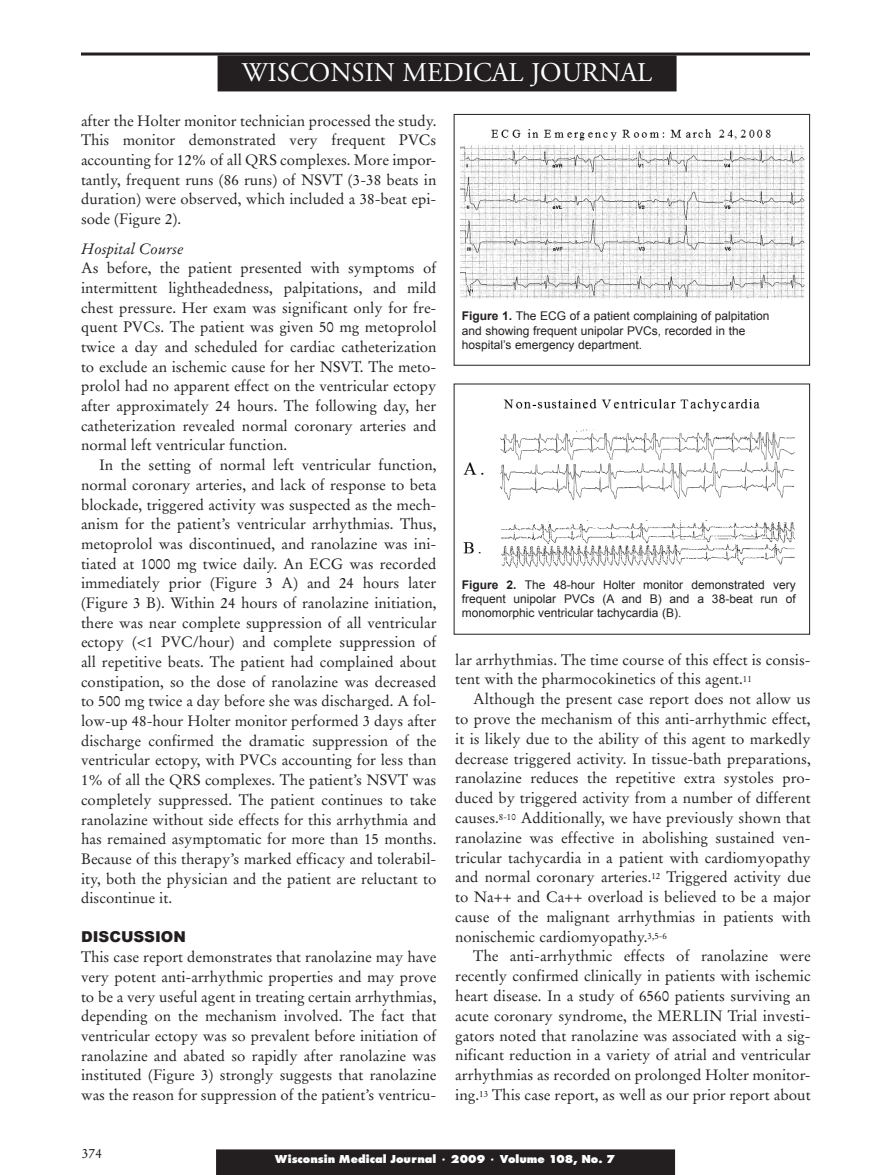
<style>
.page{position:relative;width:891px;height:1175px;background:#fff}
.page>*{position:absolute;margin:0;border:0;box-sizing:border-box;transform-origin:0 0}
.t1{font:27px "Adobe Garamond";color:#fff}
.TX{font:15px/19.6px "Stempel Garamond";color:#231f20;text-align:justify}
.TXN{font:15px/19.6px "Stempel Garamond";color:#231f20;text-align:justify}
.t2{font:italic 15px "Stempel Garamond";color:#231f20}
.t3{font:900 15px "Arial";color:#231f20}
.t4{font:13.5px "Stempel Garamond";color:#231f20}
.TX-2{font:12px/14.4px "Arial";color:#231f20;text-align:justify}
.FGN{font:12px/14.4px "Arial";color:#231f20}
.t5{font:12px "Futura Extra Bold DTC";color:#fff}
.s1{font-weight:700}
</style>
<div class="page">
<div style="left:218px;top:56px;width:458px;height:35px;background:#231f20"></div>
<div style="left:216px;top:1149px;width:459px;height:25px;background:#231f20"></div>
<svg style="left:81px;top:52px;width:729px;height:4px;background:#504c4d"></svg>
<img style="left:460px;top:129px;width:344px;height:170px">
<div style="left:454px;top:114px;width:356px;height:251px;border:1px solid #231f20"></div>
<img style="left:463px;top:399px;width:332px;height:169px">
<h1 class="t1" style="left:242px;top:58px;width:412px">WISCONSIN MEDICAL JOURNAL</h1>
<p class="TX" style="left:81px;top:111px;width:357px">after the Holter monitor technician processed the study.<br>This monitor demonstrated very frequent PVCs accounting for 12% of all QRS complexes. More impor&shy;tantly, frequent runs (86 runs) of NSVT (3-38 beats in duration) were observed, which included a 38-beat epi&shy;sode (Figure 2).</p>
<h2 class="t2" style="left:81px;top:239px;width:104px">Hospital Course</h2>
<p class="TXN" style="left:81px;top:258px;width:357px">As before, the patient presented with symptoms of intermittent lightheadedness, palpitations, and mild chest pressure. Her exam was significant only for fre&shy;quent PVCs. The patient was given 50 mg metoprolol twice a day and scheduled for cardiac catheterization to exclude an ischemic cause for her NSVT. The meto&shy;prolol had no apparent effect on the ventricular ectopy after approximately 24 hours. The following day, her catheterization revealed normal coronary arteries and normal left ventricular function.</p>
<p class="TX" style="left:81px;top:455px;width:357px;text-indent:18px">In the setting of normal left ventricular function, normal coronary arteries, and lack of response to beta blockade, triggered activity was suspected as the mech&shy;anism for the patient’s ventricular arrhythmias. Thus, metoprolol was discontinued, and ranolazine was ini&shy;tiated at 1000 mg twice daily. An ECG was recorded immediately prior (Figure 3 A) and 24 hours later (Figure 3 B). Within 24 hours of ranolazine initiation, there was near complete suppression of all ventricular ectopy (&lt;1 PVC/hour) and complete suppression of all repetitive beats. The patient had complained about constipation, so the dose of ranolazine was decreased to 500 mg twice a day before she was discharged. A fol&shy;low-up 48-hour Holter monitor performed 3 days after discharge confirmed the dramatic suppression of the ventricular ectopy, with PVCs accounting for less than 1% of all the QRS complexes. The patient’s NSVT was completely suppressed. The patient continues to take ranolazine without side effects for this arrhythmia and has remained asymptomatic for more than 15 months.<br>Because of this therapy’s marked efficacy and tolerabil&shy;ity, both the physician and the patient are reluctant to discontinue it.</p>
<h1 class="t3" style="left:81px;top:926px;width:104px">DISCUSSION</h1>
<p class="TXN" style="left:81px;top:947px;width:357px">This case report demonstrates that ranolazine may have very potent anti-arrhythmic properties and may prove to be a very useful agent in treating certain arrhythmias, depending on the mechanism involved. The fact that ventricular ectopy was so prevalent before initiation of ranolazine and abated so rapidly after ranolazine was instituted (Figure 3) strongly suggests that ranolazine was the reason for suppression of the patient’s ventricu-</p>
<p class="FGN" style="left:462px;top:309px;width:309px"><span class="s1">Figure 1.</span> The ECG of a patient complaining of palpitation and showing frequent unipolar PVCs, recorded in the hospital’s emergency department.</p>
<p class="TX-2" style="left:462px;top:577px;width:336px"><span class="s1">Figure 2.</span> The 48-hour Holter monitor demonstrated very frequent unipolar PVCs (A and B) and a 38-beat run of monomorphic ventricular tachycardia (B).</p>
<p class="TXN" style="left:455px;top:649px;width:357px">lar arrhythmias. The time course of this effect is consis&shy;tent with the pharmocokinetics of this agent.<sup>11</sup></p>
<p class="TX" style="left:455px;top:689px;width:357px;text-indent:18px">Although the present case report does not allow us to prove the mechanism of this anti-arrhythmic effect, it is likely due to the ability of this agent to markedly decrease triggered activity. In tissue-bath preparations, ranolazine reduces the repetitive extra systoles pro&shy;duced by triggered activity from a number of different causes.<sup>8-10</sup> Additionally, we have previously shown that ranolazine was effective in abolishing sustained ven&shy;tricular tachycardia in a patient with cardiomyopathy and normal coronary arteries.<sup>12</sup> Triggered activity due to Na++ and Ca++ overload is believed to be a major cause of the malignant arrhythmias in patients with nonischemic cardiomyopathy.<sup>3,5-6</sup></p>
<p class="TX" style="left:455px;top:946px;width:357px;text-indent:18px">The anti-arrhythmic effects of ranolazine were recently confirmed clinically in patients with ischemic heart disease. In a study of 6560 patients surviving an acute coronary syndrome, the MERLIN Trial investi&shy;gators noted that ranolazine was associated with a sig&shy;nificant reduction in a variety of atrial and ventricular arrhythmias as recorded on prolonged Holter monitor&shy;ing.<sup>13</sup> This case report, as well as our prior report about</p>
<p class="t4" style="left:82px;top:1145px;width:22px">374</p>
<p class="t5" style="left:275px;top:1151px;width:342px">Wisconsin Medical Journal • 2009 • Volume 108, No. 7</p>
</div>
